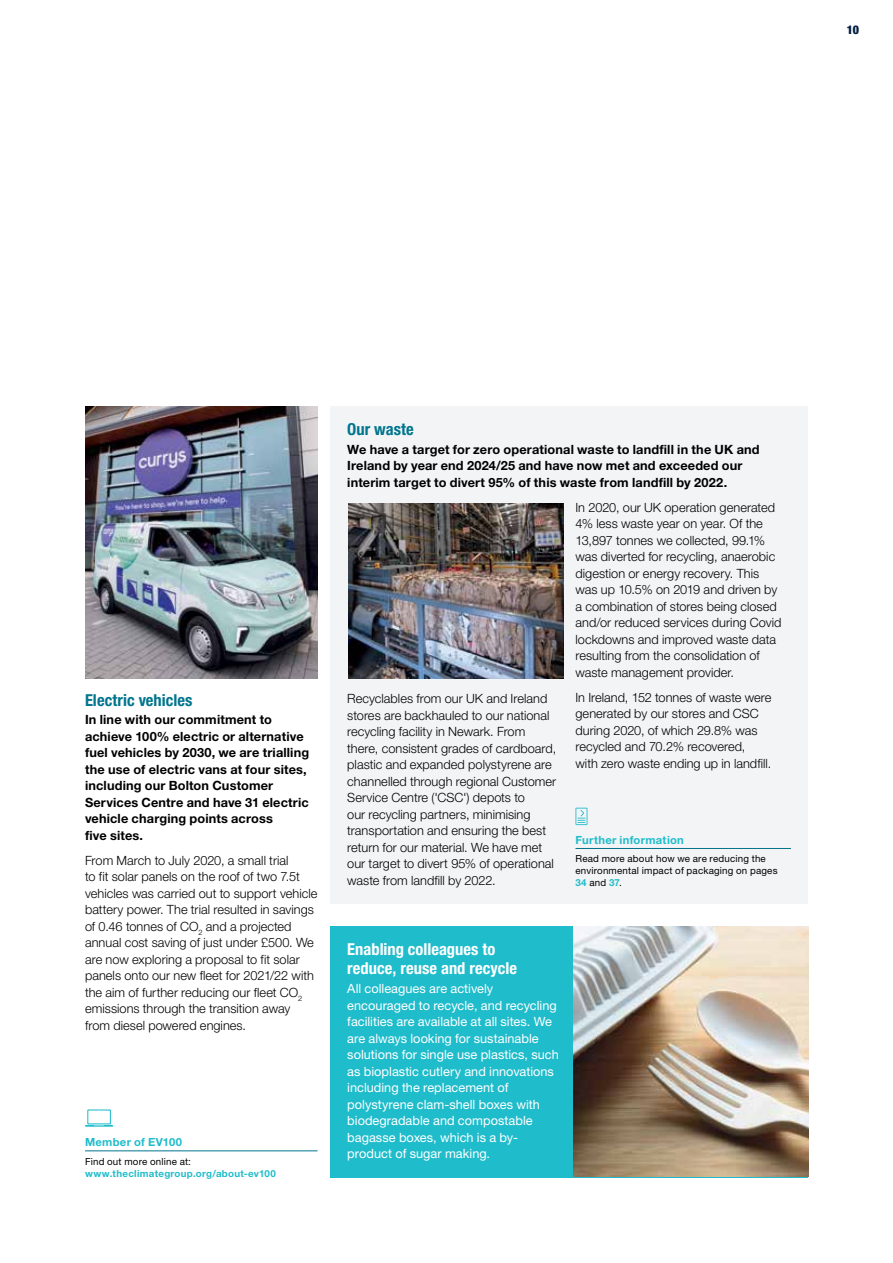
<style>
.page{position:relative;width:893px;height:1263px;background:#fff}
.page>*{position:absolute;margin:0;border:0;box-sizing:border-box;transform-origin:0 0}
.t1{font:700 condensed 16.5px/19.5px "Helvetica Neue LT Std";color:#fff}
.t2{font:700 condensed 16.5px "Helvetica Neue LT Std";letter-spacing:.005em;color:#00758d}
.t3{font:300 12.75px/16.5px "Helvetica Neue LT Std";color:#000}
.t4{font:700 12.75px/16.5px "Helvetica Neue LT Std";letter-spacing:.01em;color:#000}
.t5{font:12.75px/16.5px "Helvetica Neue LT Std";color:#fff}
.t6{font:900 condensed 12px "Helvetica Neue LT Std";color:#011e41}
.t7{font:700 11.25px "Helvetica Neue LT Std";letter-spacing:.025em;color:#1fbccb}
.t8{font:9.75px/12px "Helvetica Neue LT Std";letter-spacing:.02em;color:#000}
.t9{font:700 9.75px "Helvetica Neue LT Std";letter-spacing:.03em;color:#1fbccb}
.s1{font-weight:700;color:#1fbccb}
</style>
<div class="page">
<div style="left:330px;top:406px;width:478px;height:498px;background:#f2f4f6"></div>
<div style="left:330px;top:926px;width:478px;height:251px;background:#1fbccb"></div>
<hr style="left:85px;top:1150px;width:232px;height:1px;background:#00758d">
<svg style="left:85px;top:1109px;width:28px;height:18px"></svg>
<hr style="left:575px;top:848px;width:216px;height:1px;background:#00758d">
<svg style="left:575px;top:808px;width:12px;height:17px"></svg>
<img style="left:349px;top:503px;width:214px;height:175px">
<img style="left:573px;top:926px;width:236px;height:251px">
<img style="left:85px;top:406px;width:232px;height:272px">
<p class="t6" style="left:847px;top:22px;width:14px">10</p>
<p class="t2" style="left:85px;top:690px;width:109px">Electric vehicles</p>
<p class="t4" style="left:85px;top:711px;width:226px">In line with our commitment to achieve 100% electric or alternative fuel vehicles by 2030, we are trialling the use of electric vans at four sites, including our Bolton Customer<br>Services Centre and have 31 electric vehicle charging points across<br>five sites.</p>
<p class="t3" style="left:85px;top:851px;width:234px">From March to July 2020, a small trial<br>to fit solar panels on the roof of two 7.5t vehicles was carried out to support vehicle battery power. The trial resulted in savings of 0.46 tonnes of CO<sub>2</sub> and a projected annual cost saving of just under £500. We are now exploring a proposal to fit solar panels onto our new fleet for 2021/22 with the aim of further reducing our fleet CO<sub>2 </sub>emissions through the transition away from diesel powered engines.</p>
<p class="t7" style="left:85px;top:1135px;width:99px">Member of EV100</p>
<p class="t8" style="left:85px;top:1155px;width:107px">Find out more online at:</p>
<p class="t9" style="left:85px;top:1167px;width:192px">www.theclimategroup.org/about-ev100</p>
<p class="t2" style="left:347px;top:419px;width:68px">Our waste</p>
<p class="t4" style="left:347px;top:441px;width:414px">We have a target for zero operational waste to landfill in the UK and<br>Ireland by year end 2024/25 and have now met and exceeded our interim target to divert 95% of this waste from landfill by 2022.</p>
<p class="t3" style="left:347px;top:690px;width:210px">Recyclables from our UK and Ireland stores are backhauled to our national recycling facility in Newark. From there, consistent grades of cardboard, plastic and expanded polystyrene are channelled through regional Customer Service Centre ('CSC') depots to<br>our recycling partners, minimising transportation and ensuring the best return for our material. We have met our target to divert 95% of operational waste from landfill by 2022.</p>
<p class="t3" style="left:575px;top:499px;width:208px">In 2020, our UK operation generated 4% less waste year on year. Of the 13,897 tonnes we collected, 99.1% was diverted for recycling, anaerobic digestion or energy recovery. This was up 10.5% on 2019 and driven by a combination of stores being closed and/or reduced services during Covid lockdowns and improved waste data resulting from the consolidation of waste management provider.</p>
<p class="t3" style="left:575px;top:689px;width:197px">In Ireland, 152 tonnes of waste were generated by our stores and CSC during 2020, of which 29.8% was recycled and 70.2% recovered,<br>with zero waste ending up in landfill.</p>
<p class="t7" style="left:575px;top:833px;width:110px">Further information</p>
<p class="t8" style="left:575px;top:853px;width:204px">Read more about how we are reducing the environmental impact of packaging on pages<br><span class="s1">34</span> and <span class="s1">37</span>.</p>
<p class="t1" style="left:347px;top:939px;width:171px">Enabling colleagues to reduce, reuse and recycle</p>
<p class="t5" style="left:347px;top:980px;width:213px">All colleagues are actively encouraged to recycle, and recycling facilities are available at all sites. We are always looking for sustainable solutions for single use plastics, such as bioplastic cutlery and innovations including the replacement of polystyrene clam-shell boxes with biodegradable and compostable bagasse boxes, which is a by&shy;product of sugar making.</p>
</div>
